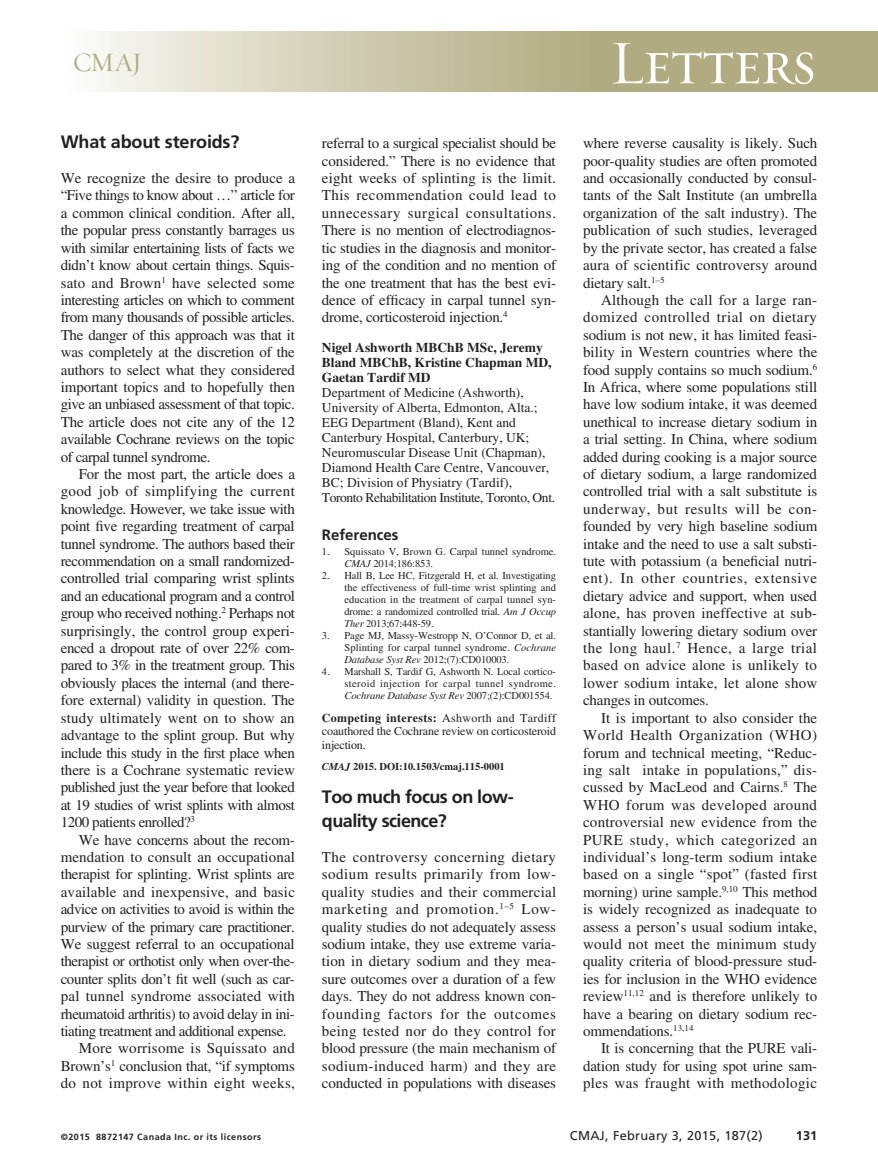
<style>
.page{position:relative;width:878px;height:1175px;background:#fff}
.page>*{position:absolute;margin:0;border:0;box-sizing:border-box;transform-origin:0 0}
.t1{font:63px "Requiem Display HTF Small Caps";letter-spacing:-.03em;color:#fff}
.t2{font:27px "Requiem Display HTF Roman";color:#b1ab81}
.t3{font:700 18px/24px "Frutiger LT Std";letter-spacing:-.03em;color:#231f20}
.t4{font:700 18px "Frutiger LT Std";letter-spacing:-.01em;color:#231f20}
.PJ{font:15px/17.4px "Times LT Std";letter-spacing:-.01em;color:#231f20;text-align:justify}
.RH{font:700 15px "Frutiger LT Std";color:#231f20}
.N9{font:13.5px/15px "Times LT Std";color:#231f20}
.t5{font:12.75px "Frutiger LT Std";letter-spacing:.025em;color:#231f20}
.t6{font:700 12.75px "Frutiger LT Std";color:#231f20}
.PJ-8{font:12px/13.5px "Times LT Std";letter-spacing:-.01em;color:#231f20;text-align:justify}
.REF{font:10.5px/12px "Times LT Std";color:#231f20;text-align:justify}
.DOI{font:700 10.5px "Times LT Std";color:#231f20}
.t7{font:700 9px "Frutiger LT Std";letter-spacing:.05em;color:#231f20}
.s1{font-weight:700}
.s2{font-style:italic}
</style>
<div class="page">
<div style="left:569px;top:32px;width:309px;height:60px;background:#b1ab81"></div>
<div style="left:61px;top:32px;width:529px;height:60px;background:linear-gradient(to right,#fcfbf9,#b0a97e)"></div>
<h2 class="t2" style="left:73px;top:46px;width:71px">CMAJ</h2>
<h1 class="t4" style="left:61px;top:131px;width:180px">What about steroids?</h1>
<p class="PJ" style="left:61px;top:169px;width:236px">We recognize the desire to produce a “Five things to know about …” article for a common clinical condition. After all, the popular press constantly barrages us with similar entertaining lists of facts we didn’t know about certain things. Squis&shy;sato and Brown<sup>1</sup> have selected some interesting articles on which to comment from many thousands of possible articles.<br>The danger of this approach was that it was completely at the discretion of the authors to select what they considered important topics and to hopefully then give an unbiased assessment of that topic.<br>The article does not cite any of the 12 available Cochrane reviews on the topic of carpal tunnel syndrome.</p>
<p class="PJ" style="left:61px;top:465px;width:236px;text-indent:18px">For the most part, the article does a good job of simplifying the current knowledge. However, we take issue with point five regarding treatment of carpal tunnel syndrome. The authors based their recommendation on a small randomized&shy;controlled trial comparing wrist splints and an educational program and a control group who received nothing.<sup>2</sup> Perhaps not surprisingly, the control group experi&shy;enced a dropout rate of over 22% com&shy;pared to 3% in the treatment group. This obviously places the internal (and there&shy;fore external) validity in question. The study ultimately went on to show an advantage to the splint group. But why include this study in the first place when there is a Cochrane systematic review published just the year before that looked at 19 studies of wrist splints with almost 1200 patients enrolled?<sup>3</sup></p>
<p class="PJ" style="left:61px;top:830px;width:236px;text-indent:18px">We have concerns about the recom&shy;mendation to consult an occupational therapist for splinting. Wrist splints are available and inexpensive, and basic advice on activities to avoid is within the purview of the primary care practitioner.<br>We suggest referral to an occupational therapist or orthotist only when over-the&shy;counter splits don’t fit well (such as car&shy;pal tunnel syndrome associated with rheumatoid arthritis) to avoid delay in ini&shy;tiating treatment and additional expense.</p>
<p class="PJ" style="left:61px;top:1039px;width:236px;text-indent:18px">More worrisome is Squissato and Brown’s<sup>1</sup> conclusion that, “if symptoms do not improve within eight weeks,</p>
<p class="PJ" style="left:322px;top:134px;width:236px">referral to a surgical specialist should be considered.” There is no evidence that eight weeks of splinting is the limit.<br>This recommendation could lead to unnecessary surgical consultations.<br>There is no mention of electrodiagnos&shy;tic studies in the diagnosis and monitor&shy;ing of the condition and no mention of the one treatment that has the best evi&shy;dence of efficacy in carpal tunnel syn&shy;drome, corticosteroid injection.<sup>4</sup></p>
<p class="N9" style="left:322px;top:340px;width:234px"><span class="s1">Nigel Ashworth MBChB MSc, Jeremy Bland MBChB, Kristine Chapman MD, Gaetan Tardif MD<br></span>Department of Medicine (Ashworth), University of Alberta, Edmonton, Alta.; EEG Department (Bland), Kent and Canterbury Hospital, Canterbury, UK; Neuromuscular Disease Unit (Chapman), Diamond Health Care Centre, Vancouver, BC; Division of Physiatry (Tardif), Toronto Rehabilitation Institute, Toronto, Ont.</p>
<p class="RH" style="left:322px;top:526px;width:78px">References</p>
<p class="REF" style="left:344px;top:545px;width:213px;text-indent:-22px">1. Squissato V, Brown G. Carpal tunnel syndrome.<br><span class="s2">CMAJ</span> 2014;186:853.</p>
<p class="REF" style="left:344px;top:569px;width:213px;text-indent:-22px">2. Hall B, Lee HC, Fitzgerald H, et al. Investigating the effectiveness of full-time wrist splinting and education in the treatment of carpal tunnel syn&shy;drome: a randomized controlled trial. <span class="s2">Am J Occup Ther</span> 2013;67:448-59.</p>
<p class="REF" style="left:344px;top:629px;width:213px;text-indent:-22px">3. Page MJ, Massy-Westropp N, O’Connor D, et al.<br>Splinting for carpal tunnel syndrome. <span class="s2">Cochrane Database Syst Rev</span> 2012;(7):CD010003.</p>
<p class="REF" style="left:344px;top:665px;width:213px;text-indent:-22px">4. Marshall S, Tardif G, Ashworth N. Local cortico&shy;steroid injection for carpal tunnel syndrome.<br><span class="s2">Cochrane Database Syst Rev</span> 2007;(2):CD001554.</p>
<p class="PJ-8" style="left:322px;top:710px;width:236px"><span class="s1">Competing interests:</span> Ashworth and Tardiff coauthored the Cochrane review on corticosteroid injection.</p>
<p class="DOI" style="left:322px;top:759px;width:184px"><span class="s2">CMAJ</span> 2015. DOI:10.1503/cmaj.115-0001</p>
<h1 class="t3" style="left:322px;top:784px;width:193px">Too much focus on low&shy;quality science?</h1>
<p class="PJ" style="left:322px;top:848px;width:236px">The controversy concerning dietary sodium results primarily from low&shy;quality studies and their commercial marketing and promotion.<sup>1–5</sup> Low&shy;quality studies do not adequately assess sodium intake, they use extreme varia&shy;tion in dietary sodium and they mea&shy;sure outcomes over a duration of a few days. They do not address known con&shy;founding factors for the outcomes being tested nor do they control for blood pressure (the main mechanism of sodium-induced harm) and they are conducted in populations with diseases</p>
<h1 class="t1" style="left:609px;top:26px;width:209px">Letters</h1>
<p class="PJ" style="left:583px;top:134px;width:236px">where reverse causality is likely. Such poor-quality studies are often promoted and occasionally conducted by consul&shy;tants of the Salt Institute (an umbrella organization of the salt industry). The publication of such studies, leveraged by the private sector, has created a false aura of scientific controversy around dietary salt.<sup>1–5</sup></p>
<p class="PJ" style="left:583px;top:291px;width:236px;text-indent:18px">Although the call for a large ran&shy;domized controlled trial on dietary sodium is not new, it has limited feasi&shy;bility in Western countries where the food supply contains so much sodium.<sup>6<br></sup>In Africa, where some populations still have low sodium intake, it was deemed unethical to increase dietary sodium in a trial setting. In China, where sodium added during cooking is a major source of dietary sodium, a large randomized controlled trial with a salt substitute is underway, but results will be con&shy;founded by very high baseline sodium intake and the need to use a salt substi&shy;tute with potassium (a beneficial nutri&shy;ent). In other countries, extensive dietary advice and support, when used alone, has proven ineffective at sub&shy;stantially lowering dietary sodium over the long haul.<sup>7</sup> Hence, a large trial based on advice alone is unlikely to lower sodium intake, let alone show changes in outcomes.</p>
<p class="PJ" style="left:583px;top:709px;width:236px;text-indent:18px">It is important to also consider the World Health Organization (WHO) forum and technical meeting, “Reduc&shy;ing salt intake in populations,” dis&shy;cussed by MacLeod and Cairns.<sup>8</sup> The WHO forum was developed around controversial new evidence from the PURE study, which categorized an individual’s long-term sodium intake based on a single “spot” (fasted first morning) urine sample.<sup>9,10</sup> This method is widely recognized as inadequate to assess a person’s usual sodium intake, would not meet the minimum study quality criteria of blood-pressure stud&shy;ies for inclusion in the WHO evidence review<sup>11,12</sup> and is therefore unlikely to have a bearing on dietary sodium rec&shy;ommendations.<sup>13,14</sup></p>
<p class="PJ" style="left:583px;top:1039px;width:236px;text-indent:18px">It is concerning that the PURE vali&shy;dation study for using spot urine sam&shy;ples was fraught with methodologic</p>
<p class="t7" style="left:61px;top:1131px;width:202px">©2015 8872147 Canada Inc. or its licensors</p>
<p class="t5" style="left:570px;top:1127px;width:194px">CMAJ, February 3, 2015, 187(2)</p>
<p class="t6" style="left:795px;top:1127px;width:23px">131</p>
</div>
